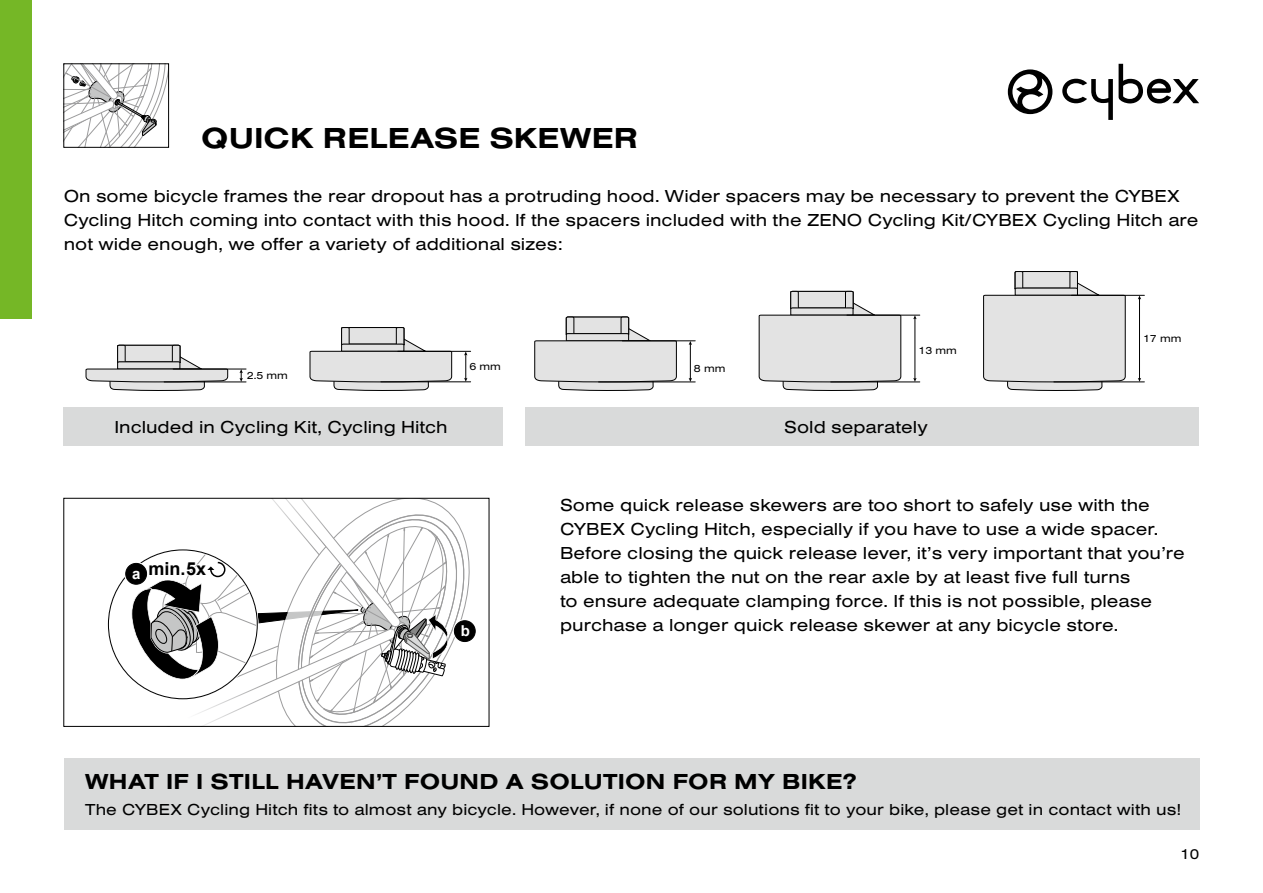
<style>
.page{position:relative;width:1263px;height:893px;background:#fff}
.page>*{position:absolute;margin:0;border:0;box-sizing:border-box;transform-origin:0 0}
.t1{font:700 30px "Nimbus San Ext";color:#000}
.t2{font:700 22.5px "Nimbus San Ext";letter-spacing:.01em;color:#000}
.t3{font:18px/24px "Nimbus San Ext";color:#000}
.t4{font:700 18px "Arial";color:#000}
.t5{font:16.5px "Nimbus San Ext";letter-spacing:.005em;color:#000}
.t6{font:15px "Nimbus San Ext";color:#000}
.t7{font:700 15px "Arial";color:#fff}
.t8{font:10.8px "Nimbus San Ext";color:#000}
</style>
<div class="page">
<svg style="left:1008px;top:64px;width:191px;height:56px"></svg>
<div style="left:64px;top:758px;width:1135px;height:71px;background:#d9dada"></div>
<div style="left:0;top:0;width:32px;height:319px;background:#75b726"></div>
<svg style="left:534px;top:317px;width:143px;height:74px"></svg>
<svg style="left:310px;top:327px;width:142px;height:64px"></svg>
<svg style="left:759px;top:291px;width:142px;height:100px;background:#dbdbdb"></svg>
<svg style="left:983px;top:271px;width:143px;height:120px;background:#dcdcdc"></svg>
<svg style="left:86px;top:345px;width:142px;height:46px"></svg>
<hr style="left:164px;top:382px;width:82px;height:1px;background:#000">
<hr style="left:173px;top:369px;width:73px;height:1px;background:#000">
<svg style="left:240px;top:369px;width:3px;height:13px"></svg>
<hr style="left:381px;top:382px;width:90px;height:1px;background:#000">
<hr style="left:398px;top:351px;width:73px;height:1px;background:#000">
<svg style="left:464px;top:351px;width:3px;height:31px"></svg>
<hr style="left:599px;top:382px;width:96px;height:1px;background:#000">
<hr style="left:622px;top:341px;width:73px;height:1px;background:#000">
<hr style="left:690px;top:344px;width:1px;height:35px;background:#000">
<svg style="left:689px;top:341px;width:3px;height:4px"></svg>
<hr style="left:831px;top:382px;width:89px;height:1px;background:#000">
<hr style="left:847px;top:315px;width:73px;height:1px;background:#000">
<hr style="left:915px;top:318px;width:1px;height:61px;background:#000">
<hr style="left:1054px;top:382px;width:90px;height:1px;background:#000">
<hr style="left:1071px;top:295px;width:73px;height:1px;background:#000">
<hr style="left:1139px;top:298px;width:1px;height:81px;background:#000">
<svg style="left:108px;top:500px;width:364px;height:225px"></svg>
<div style="left:453px;top:619px;width:24px;height:24px;border:3px solid #fff;border-radius:50%"></div>
<div style="left:454px;top:621px;width:21px;height:20px;background:#000;border-radius:50%"></div>
<div style="left:454px;top:620px;width:21px;height:22px;border:1px solid #000;border-radius:50%"></div>
<div style="left:63px;top:498px;width:426px;height:229px;border:1px solid #000"></div>
<svg style="left:65px;top:65px;width:102px;height:81px"></svg>
<div style="left:63px;top:63px;width:106px;height:85px;border:1px solid #000"></div>
<div style="left:63px;top:407px;width:439px;height:38px;background:#d9dada"></div>
<div style="left:525px;top:407px;width:673px;height:38px;background:#d9dada"></div>
<h1 class="t1" style="left:201px;top:121px;width:438px">QUICK RELEASE SKEWER</h1>
<p class="t3" style="left:64px;top:184px;width:1136px">On some bicycle frames the rear dropout has a protruding hood. Wider spacers may be necessary to prevent the CYBEX<br>Cycling Hitch coming into contact with this hood. If the spacers included with the ZENO Cycling Kit/CYBEX Cycling Hitch are not wide enough, we offer a variety of additional sizes:</p>
<p class="t8" style="left:247px;top:369px;width:43px">2.5 mm</p>
<p class="t8" style="left:469px;top:360px;width:33px">6 mm</p>
<p class="t8" style="left:694px;top:362px;width:33px">8 mm</p>
<p class="t8" style="left:918px;top:345px;width:40px">13 mm</p>
<p class="t3" style="left:114px;top:415px;width:335px">Included in Cycling Kit, Cycling Hitch</p>
<p class="t3" style="left:784px;top:415px;width:145px">Sold separately</p>
<p class="t8" style="left:1143px;top:332px;width:40px">17 mm</p>
<p class="t4" style="left:132px;top:556px;width:76px"><sub>a</sub> min.5x</p>
<p class="t7" style="left:461px;top:620px;width:11px">b</p>
<p class="t3" style="left:560px;top:493px;width:626px">Some quick release skewers are too short to safely use with the CYBEX Cycling Hitch, especially if you have to use a wide spacer.<br>Before closing the quick release lever, it’s very important that you’re able to tighten the nut on the rear axle by at least five full turns<br>to ensure adequate clamping force. If this is not possible, please purchase a longer quick release skewer at any bicycle store.</p>
<p class="t2" style="left:85px;top:769px;width:773px">WHAT IF I STILL HAVEN’T FOUND A SOLUTION FOR MY BIKE?</p>
<p class="t5" style="left:85px;top:800px;width:1097px">The CYBEX Cycling Hitch fits to almost any bicycle. However, if none of our solutions fit to your bike, please get in contact with us!</p>
<p class="t6" style="left:1180px;top:845px;width:20px">10</p>
</div>
